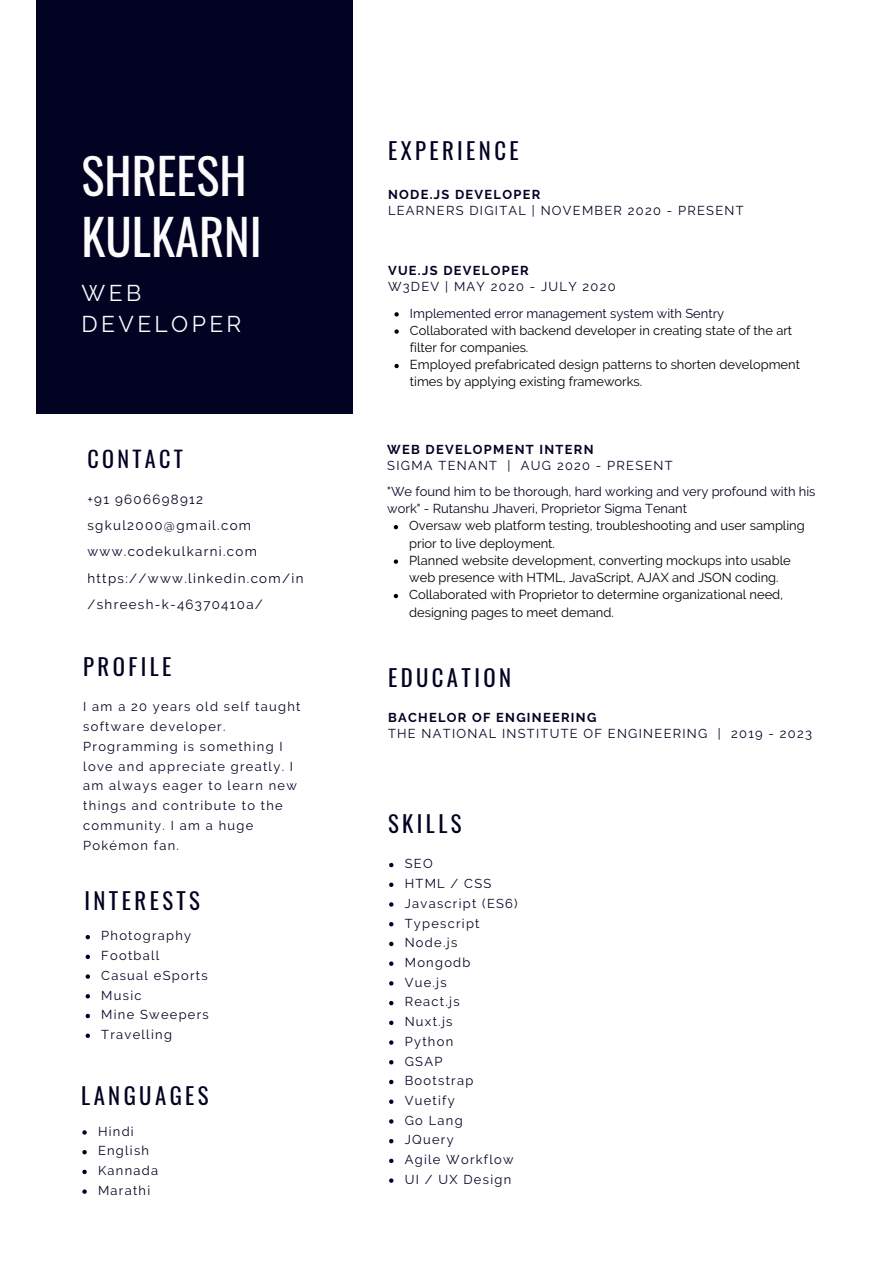
<style>
.page{position:relative;width:894px;height:1264px;background:#fff}
.page>*{position:absolute;margin:0;border:0;box-sizing:border-box;transform-origin:0 0}
.t1{font:48.45px/60.8px "Oswald";color:#fcfcfc}
.t2{font:22.65px "Oswald";letter-spacing:.15em;color:#020323}
.t3{font:22.65px/31.8px "Raleway";letter-spacing:.15em;color:#fcfcfc}
.t4{font:22.2px "Oswald";letter-spacing:.15em;color:#020323}
.t5{font:13.35px/26.2px "Raleway";letter-spacing:.1em;color:#020323}
.t6{font:12.9px/19.6px "Raleway";letter-spacing:.1em;color:#020323}
.t7{font:12.9px/17.2px "Raleway";color:#000}
.t8{font:12.9px/17.2px "Raleway";color:#020323}
.t9{font:700 12.9px "Raleway";letter-spacing:.1em;color:#020323}
</style>
<div class="page">
<div style="left:37px;top:0;width:315px;height:413px;background:#020323"></div>
<svg style="left:389px;top:862px;width:4px;height:5px"></svg>
<svg style="left:389px;top:882px;width:4px;height:5px"></svg>
<svg style="left:389px;top:902px;width:4px;height:4px"></svg>
<svg style="left:389px;top:922px;width:4px;height:4px"></svg>
<svg style="left:389px;top:941px;width:4px;height:5px"></svg>
<svg style="left:389px;top:961px;width:4px;height:4px"></svg>
<svg style="left:389px;top:981px;width:4px;height:4px"></svg>
<svg style="left:389px;top:1000px;width:4px;height:5px"></svg>
<svg style="left:389px;top:1020px;width:4px;height:5px"></svg>
<svg style="left:389px;top:1040px;width:4px;height:4px"></svg>
<svg style="left:389px;top:1060px;width:4px;height:4px"></svg>
<svg style="left:389px;top:1079px;width:4px;height:5px"></svg>
<svg style="left:389px;top:1099px;width:4px;height:4px"></svg>
<svg style="left:389px;top:1119px;width:4px;height:4px"></svg>
<svg style="left:389px;top:1139px;width:4px;height:4px"></svg>
<svg style="left:389px;top:1158px;width:4px;height:5px"></svg>
<svg style="left:389px;top:1178px;width:4px;height:4px"></svg>
<svg style="left:393px;top:525px;width:5px;height:4px"></svg>
<svg style="left:393px;top:559px;width:5px;height:5px"></svg>
<svg style="left:393px;top:594px;width:5px;height:4px"></svg>
<svg style="left:394px;top:312px;width:4px;height:4px"></svg>
<svg style="left:394px;top:329px;width:4px;height:5px"></svg>
<svg style="left:394px;top:364px;width:4px;height:4px"></svg>
<svg style="left:86px;top:935px;width:4px;height:4px"></svg>
<svg style="left:86px;top:954px;width:4px;height:5px"></svg>
<svg style="left:86px;top:974px;width:4px;height:4px"></svg>
<svg style="left:86px;top:994px;width:4px;height:4px"></svg>
<svg style="left:86px;top:1013px;width:4px;height:5px"></svg>
<svg style="left:86px;top:1033px;width:4px;height:4px"></svg>
<svg style="left:82px;top:1130px;width:5px;height:4px"></svg>
<svg style="left:82px;top:1150px;width:5px;height:4px"></svg>
<svg style="left:82px;top:1169px;width:5px;height:5px"></svg>
<svg style="left:82px;top:1189px;width:5px;height:4px"></svg>
<p class="t1" style="left:82px;top:144px;width:182px">SHREESH<br>KULKARNI</p>
<p class="t3" style="left:82px;top:277px;width:161px">WEB<br>DEVELOPER</p>
<p class="t4" style="left:87px;top:441px;width:97px">CONTACT</p>
<p class="t5" style="left:87px;top:486px;width:117px">+91 9606698912</p>
<p class="t5" style="left:87px;top:512px;width:165px">sgkul2000@gmail.com</p>
<p class="t5" style="left:87px;top:538px;width:171px">www.codekulkarni.com</p>
<p class="t5" style="left:87px;top:564px;width:217px">https://www.linkedin.com/in /shreesh-k-46370410a/</p>
<p class="t2" style="left:83px;top:649px;width:90px">PROFILE</p>
<p class="t6" style="left:83px;top:697px;width:219px">I am a 20 years old self taught software developer.</p>
<p class="t6" style="left:83px;top:736px;width:215px">Programming is something I love and appreciate greatly. I am always eager to learn new things and contribute to the community. I am a huge<br>Pokémon fan.</p>
<p class="t2" style="left:84px;top:883px;width:117px">INTERESTS</p>
<p class="t6" style="left:101px;top:926px;width:91px">Photography</p>
<p class="t6" style="left:101px;top:945px;width:60px">Football</p>
<p class="t6" style="left:101px;top:965px;width:108px">Casual eSports</p>
<p class="t6" style="left:101px;top:985px;width:42px">Music</p>
<p class="t6" style="left:101px;top:1004px;width:109px">Mine Sweepers</p>
<p class="t6" style="left:101px;top:1024px;width:72px">Travelling</p>
<p class="t2" style="left:81px;top:1078px;width:129px">LANGUAGES</p>
<p class="t6" style="left:98px;top:1121px;width:37px">Hindi</p>
<p class="t6" style="left:98px;top:1141px;width:53px">English</p>
<p class="t6" style="left:98px;top:1160px;width:62px">Kannada</p>
<p class="t6" style="left:98px;top:1180px;width:54px">Marathi</p>
<p class="t2" style="left:388px;top:133px;width:132px">EXPERIENCE</p>
<p class="t9" style="left:388px;top:186px;width:154px">NODE.JS DEVELOPER</p>
<p class="t6" style="left:388px;top:200px;width:357px">LEARNERS DIGITAL | NOVEMBER 2020 - PRESENT</p>
<p class="t9" style="left:388px;top:263px;width:142px">VUE.JS DEVELOPER</p>
<p class="t6" style="left:388px;top:277px;width:229px">W3DEV | MAY 2020 - JULY 2020</p>
<p class="t8" style="left:410px;top:304px;width:315px">Implemented error management system with Sentry</p>
<p class="t7" style="left:410px;top:321px;width:383px">Collaborated with backend developer in creating state of the art filter for companies.</p>
<p class="t7" style="left:410px;top:356px;width:391px">Employed prefabricated design patterns to shorten development times by applying existing frameworks.</p>
<p class="t9" style="left:387px;top:441px;width:208px">WEB DEVELOPMENT INTERN</p>
<p class="t6" style="left:387px;top:455px;width:287px">SIGMA TENANT | AUG 2020 - PRESENT</p>
<p class="t8" style="left:387px;top:483px;width:429px">"We found him to be thorough, hard working and very profound with his work" - Rutanshu Jhaveri, Proprietor Sigma Tenant</p>
<p class="t7" style="left:409px;top:517px;width:397px">Oversaw web platform testing, troubleshooting and user sampling prior to live deployment.</p>
<p class="t7" style="left:409px;top:551px;width:383px">Planned website development, converting mockups into usable web presence with HTML, JavaScript, AJAX and JSON coding.</p>
<p class="t7" style="left:409px;top:586px;width:375px">Collaborated with Proprietor to determine organizational need, designing pages to meet demand.</p>
<p class="t2" style="left:388px;top:659px;width:124px">EDUCATION</p>
<p class="t9" style="left:388px;top:709px;width:210px">BACHELOR OF ENGINEERING</p>
<p class="t6" style="left:388px;top:723px;width:425px">THE NATIONAL INSTITUTE OF ENGINEERING | 2019 - 2023</p>
<p class="t2" style="left:388px;top:805px;width:75px">SKILLS</p>
<p class="t6" style="left:404px;top:854px;width:29px">SEO</p>
<p class="t6" style="left:404px;top:873px;width:88px">HTML / CSS</p>
<p class="t6" style="left:404px;top:893px;width:114px">Javascript (ES6)</p>
<p class="t6" style="left:404px;top:913px;width:76px">Typescript</p>
<p class="t6" style="left:404px;top:932px;width:54px">Node.js</p>
<p class="t6" style="left:404px;top:952px;width:67px">Mongodb</p>
<p class="t6" style="left:404px;top:972px;width:43px">Vue.js</p>
<p class="t6" style="left:404px;top:992px;width:56px">React.js</p>
<p class="t6" style="left:404px;top:1011px;width:49px">Nuxt.js</p>
<p class="t6" style="left:404px;top:1031px;width:50px">Python</p>
<p class="t6" style="left:404px;top:1051px;width:39px">GSAP</p>
<p class="t6" style="left:404px;top:1070px;width:70px">Bootstrap</p>
<p class="t6" style="left:404px;top:1090px;width:52px">Vuetify</p>
<p class="t6" style="left:404px;top:1110px;width:59px">Go Lang</p>
<p class="t6" style="left:404px;top:1130px;width:50px">JQuery</p>
<p class="t6" style="left:404px;top:1149px;width:110px">Agile Workflow</p>
<p class="t6" style="left:404px;top:1169px;width:108px">UI / UX Design</p>
</div>
